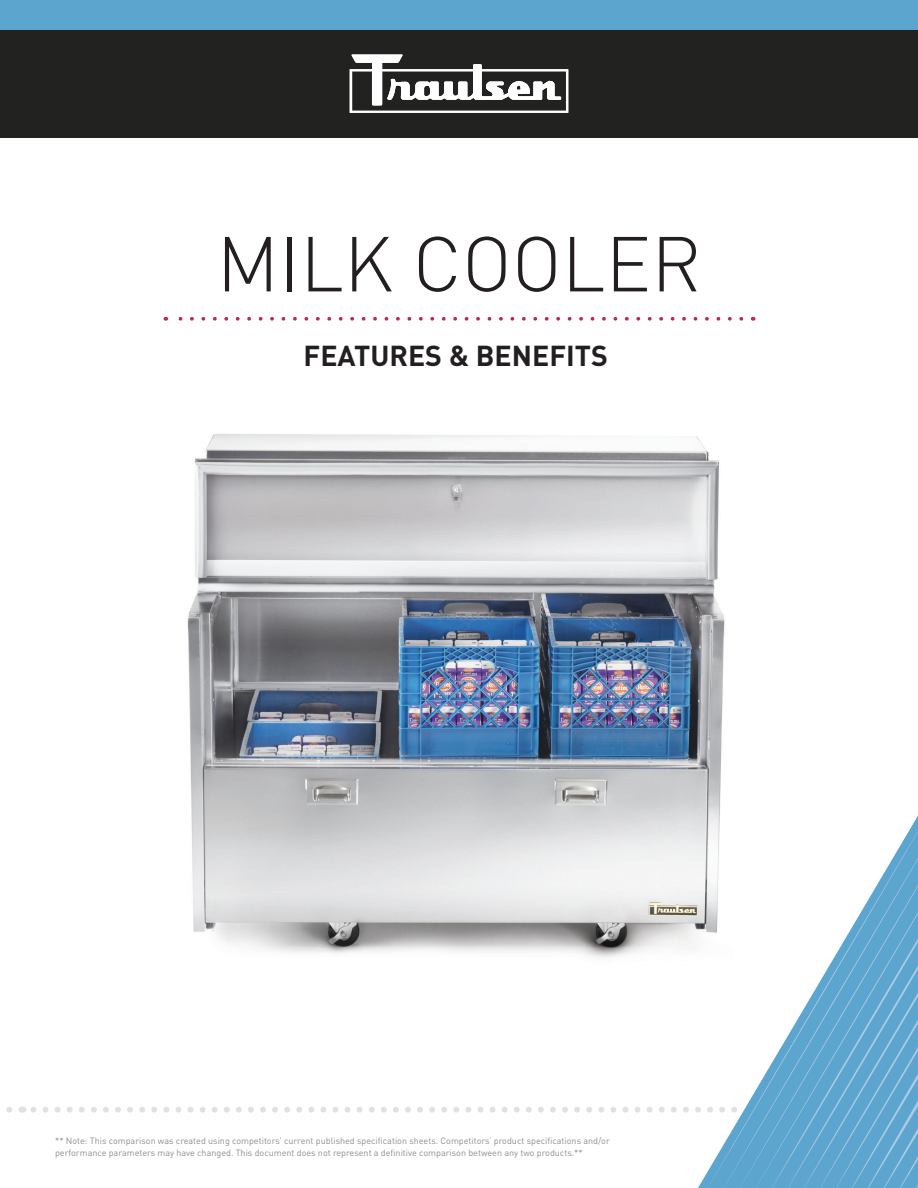
<style>
.page{position:relative;width:918px;height:1188px;background:#fff}
.page>*{position:absolute;margin:0;border:0;box-sizing:border-box;transform-origin:0 0}
.t1{font:300 76.5px "DIN";color:#231f20}
.t2{font:700 28.5px "DIN";color:#231f20}
.t3{font:9px/12px "DIN";color:#8b8d90}
</style>
<div class="page">
<svg style="left:6px;top:1107px;width:692px;height:6px"></svg>
<img style="left:187px;top:434px;width:538px;height:524px">
<div style="left:0;top:30px;width:918px;height:107px;background:#222221"></div>
<div style="left:0;top:0;width:918px;height:30px;background:#5ca5cf"></div>
<svg style="left:350px;top:54px;width:218px;height:59px"></svg>
<svg style="left:700px;top:809px;width:218px;height:379px"></svg>
<svg style="left:716px;top:836px;width:202px;height:352px"></svg>
<svg style="left:732px;top:863px;width:186px;height:325px"></svg>
<svg style="left:748px;top:890px;width:170px;height:298px"></svg>
<svg style="left:764px;top:916px;width:154px;height:272px"></svg>
<svg style="left:165px;top:317px;width:576px;height:4px"></svg>
<p class="t1" style="left:217px;top:217px;width:486px">MILK COOLER</p>
<p class="t2" style="left:304px;top:337px;width:306px">FEATURES &amp; BENEFITS</p>
<p class="t3" style="left:55px;top:1135px;width:556px">** Note: This comparison was created using competitors’ current published specification sheets. Competitors’ product specifications and/or performance parameters may have changed. This document does not represent a definitive comparison between any two products.**</p>
</div>
